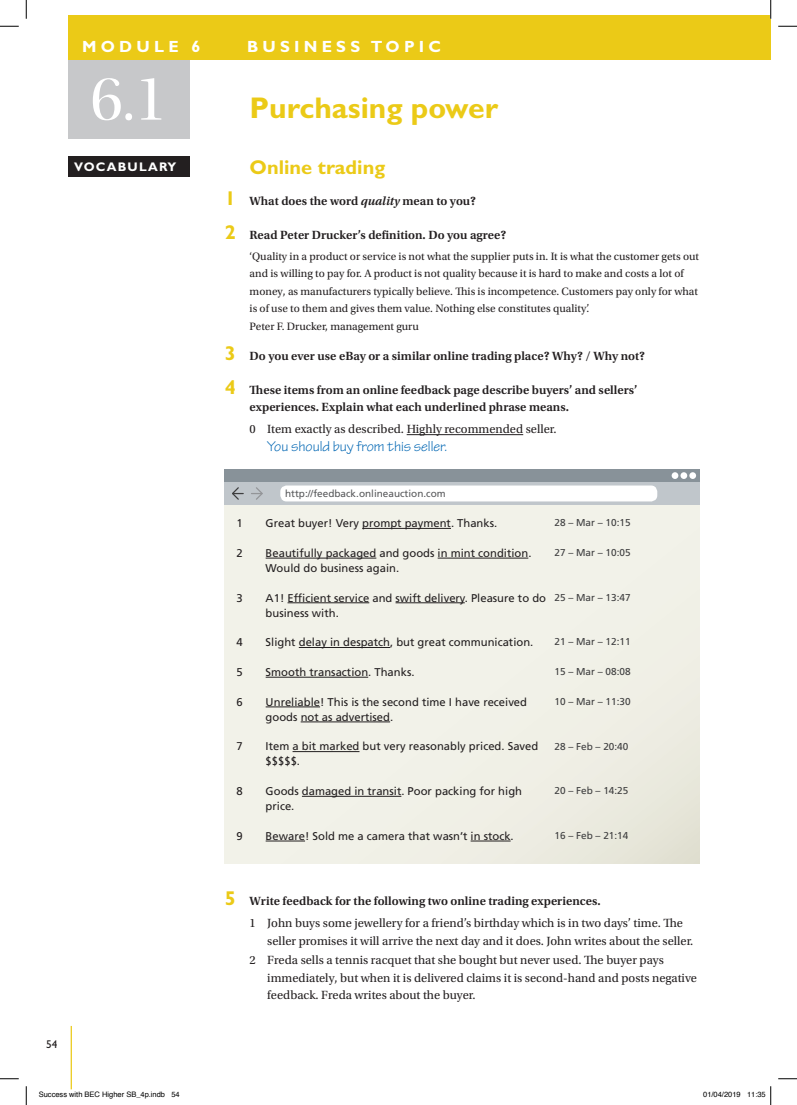
<style>
.page{position:relative;width:797px;height:1105px;background:#fff}
.page>*{position:absolute;margin:0;border:0;box-sizing:border-box;transform-origin:0 0}
.t1{font:65px "Utopia Std Disp";color:#fff}
.t2{font:700 30px "Gill Sans Std";color:#ebca17}
.t3{font:700 20px "Gill Sans Std";color:#ebca17}
.t4{font:700 16.25px "Gill Sans Std";letter-spacing:.26em;color:#fff}
.t5{font:15px "Tekton Pro";color:#0166b3}
.t6{font:12.5px/22.8px "Utopia Std";color:#231f20}
.t7{font:600 12.5px/16.2px "Utopia Std";color:#231f20}
.t8{font:700 12.5px "Gill Sans Std";letter-spacing:.1em;color:#fff}
.t9{font:11.25px/15px "Frutiger LT Std";color:#231f20}
.t10{font:11.25px/17.5px "Utopia Std";color:#231f20}
.t11{font:11.25px "Gill Sans Std";color:#231f20}
.t12{font:10px "Frutiger LT Std";color:#3e3e3f}
.t13{font:10px "Frutiger LT Std";color:#57585a}
.t14{font:7.5px "Helvetica";color:#000}
.s1{font-family:"Gill Sans Std";font-weight:700;font-size:20px;color:#ebca17}
.s2{font-style:italic}
.s3{font-weight:600}
</style>
<div class="page">
<hr style="left:71px;top:1026px;width:1px;height:63px;background:#ebca17">
<div style="left:68px;top:60px;width:121px;height:79px;background:#c7c8ca"></div>
<div style="left:68px;top:16px;width:702px;height:44px;background:#ebca17"></div>
<hr style="left:406px;top:434px;width:117px;height:1px;background:#231f20">
<div style="left:68px;top:156px;width:121px;height:21px;background:#231f20"></div>
<div style="left:225px;top:469px;width:474px;height:395px;background:#f2f2e9"></div>
<div style="left:225px;top:469px;width:474px;height:36px;background:#889299"></div>
<div style="left:225px;top:482px;width:474px;height:23px;background:#c0c6cb"></div>
<div style="left:689px;top:472px;width:7px;height:7px;background:#fff;border-radius:50%"></div>
<div style="left:680px;top:472px;width:7px;height:7px;background:#fff;border-radius:50%"></div>
<div style="left:671px;top:472px;width:7px;height:7px;background:#fff;border-radius:50%"></div>
<hr style="left:362px;top:528px;width:89px;height:1px;background:#231f20">
<hr style="left:266px;top:558px;width:110px;height:1px;background:#231f20">
<hr style="left:437px;top:558px;width:91px;height:1px;background:#231f20">
<hr style="left:287px;top:602px;width:82px;height:1px;background:#231f20">
<hr style="left:395px;top:602px;width:70px;height:1px;background:#231f20">
<hr style="left:299px;top:647px;width:91px;height:1px;background:#231f20">
<hr style="left:266px;top:677px;width:102px;height:1px;background:#231f20">
<hr style="left:266px;top:707px;width:54px;height:1px;background:#231f20">
<hr style="left:301px;top:722px;width:89px;height:1px;background:#231f20">
<hr style="left:292px;top:751px;width:67px;height:1px;background:#231f20">
<hr style="left:302px;top:796px;width:99px;height:1px;background:#231f20">
<hr style="left:266px;top:841px;width:39px;height:1px;background:#231f20">
<hr style="left:470px;top:841px;width:40px;height:1px;background:#231f20">
<div style="left:280px;top:485px;width:377px;height:16px;background:#fff;border-radius:6px"></div>
<svg style="left:232px;top:487px;width:11px;height:13px"></svg>
<svg style="left:251px;top:487px;width:12px;height:13px"></svg>
<svg style="left:0;top:25px;width:19px;height:2px"></svg>
<svg style="left:778px;top:25px;width:19px;height:2px"></svg>
<svg style="left:0;top:1078px;width:19px;height:1px"></svg>
<svg style="left:778px;top:1078px;width:19px;height:1px"></svg>
<svg style="left:25px;top:0;width:2px;height:19px"></svg>
<svg style="left:25px;top:1086px;width:2px;height:19px"></svg>
<svg style="left:770px;top:0;width:1px;height:19px"></svg>
<svg style="left:770px;top:1086px;width:1px;height:19px"></svg>
<h3 class="t4" style="left:82px;top:37px;width:120px">MODULE 6</h3>
<h3 class="t4" style="left:247px;top:37px;width:195px">BUSINESS TOPIC</h3>
<h1 class="t1" style="left:90px;top:64px;width:78px">6.1</h1>
<p class="t8" style="left:74px;top:160px;width:104px">VOCABULARY</p>
<p class="t11" style="left:46px;top:1037px;width:13px">54</p>
<h2 class="t2" style="left:249px;top:90px;width:250px">Purchasing power</h2>
<h3 class="t3" style="left:249px;top:156px;width:137px">Online trading</h3>
<p class="t7" style="left:225px;top:193px;width:253px"><span class="s1">1</span> What does the word <span class="s2">quality</span> mean to you?</p>
<p class="t7" style="left:225px;top:227px;width:283px"><span class="s1">2</span> Read Peter Drucker’s definition. Do you agree?</p>
<p class="t10" style="left:249px;top:248px;width:451px">‘Quality in a product or service is not what the supplier puts in. It is what the customer gets out and is willing to pay for. A product is not quality because it is hard to make and costs a lot of money, as manufacturers typically believe. This is incompetence. Customers pay only for what is of use to them and gives them value. Nothing else constitutes quality’.<br>Peter F. Drucker, management guru</p>
<p class="t7" style="left:225px;top:348px;width:422px"><span class="s1">3</span> Do you ever use eBay or a similar online trading place? Why? / Why not?</p>
<p class="t7" style="left:249px;top:382px;width:389px;text-indent:-25px"><span class="s1">4</span> These items from an online feedback page describe buyers’ and sellers’ experiences. Explain what each underlined phrase means.</p>
<p class="t6" style="left:249px;top:418px;width:308px">0 Item exactly as described. Highly recommended seller.</p>
<h3 class="t5" style="left:267px;top:438px;width:181px">You should buy from this seller.</h3>
<p class="t13" style="left:285px;top:488px;width:162px">http://feedback.onlineauction.com</p>
<p class="t9" style="left:236px;top:516px;width:8px">1</p>
<p class="t9" style="left:266px;top:516px;width:233px">Great buyer! Very prompt payment. Thanks.</p>
<p class="t12" style="left:554px;top:517px;width:78px">28 – Mar – 10:15</p>
<p class="t9" style="left:236px;top:546px;width:8px">2</p>
<p class="t9" style="left:266px;top:546px;width:267px">Beautifully packaged and goods in mint condition.<br>Would do business again.</p>
<p class="t12" style="left:554px;top:547px;width:78px">27 – Mar – 10:05</p>
<p class="t9" style="left:236px;top:590px;width:8px">3</p>
<p class="t9" style="left:266px;top:590px;width:282px">A1! Efficient service and swift delivery. Pleasure to do business with.</p>
<p class="t12" style="left:554px;top:591px;width:78px">25 – Mar – 13:47</p>
<p class="t9" style="left:236px;top:635px;width:8px">4</p>
<p class="t9" style="left:266px;top:635px;width:269px">Slight delay in despatch, but great communication.</p>
<p class="t12" style="left:554px;top:636px;width:78px">21 – Mar – 12:11</p>
<p class="t9" style="left:236px;top:665px;width:8px">5</p>
<p class="t9" style="left:266px;top:665px;width:150px">Smooth transaction. Thanks.</p>
<p class="t12" style="left:554px;top:666px;width:78px">15 – Mar – 08:08</p>
<p class="t9" style="left:236px;top:694px;width:8px">6</p>
<p class="t9" style="left:266px;top:694px;width:263px">Unreliable! This is the second time I have received goods not as advertised.</p>
<p class="t12" style="left:554px;top:695px;width:78px">10 – Mar – 11:30</p>
<p class="t9" style="left:236px;top:739px;width:8px">7</p>
<p class="t9" style="left:266px;top:739px;width:274px">Item a bit marked but very reasonably priced. Saved $$$$$.</p>
<p class="t12" style="left:554px;top:740px;width:75px">28 – Feb – 20:40</p>
<p class="t9" style="left:236px;top:784px;width:8px">8</p>
<p class="t9" style="left:266px;top:784px;width:258px">Goods damaged in transit. Poor packing for high price.</p>
<p class="t12" style="left:554px;top:785px;width:75px">20 – Feb – 14:25</p>
<p class="t9" style="left:236px;top:828px;width:8px">9</p>
<p class="t9" style="left:266px;top:828px;width:249px">Beware! Sold me a camera that wasn’t in stock.</p>
<p class="t12" style="left:554px;top:829px;width:75px">16 – Feb – 21:14</p>
<p class="t6" style="left:249px;top:889px;width:435px;text-indent:-25px"><span class="s1">5</span> <span class="s3">Write feedback for the following two online trading experiences.<br></span>1 John buys some jewellery for a friend’s birthday which is in two days’ time. The</p>
<p class="t6" style="left:249px;top:931px;width:445px;line-height:19.2px;text-indent:18px">seller promises it will arrive the next day and it does. John writes about the seller.<br>2 Freda sells a tennis racquet that she bought but never used. The buyer pays</p>
<p class="t6" style="left:267px;top:969px;width:431px;line-height:17.5px">immediately, but when it is delivered claims it is second-hand and posts negative feedback. Freda writes about the buyer.</p>
<p class="t14" style="left:39px;top:1089px;width:142px">Success with BEC Higher SB_4p.indb 54</p>
<p class="t14" style="left:703px;top:1089px;width:64px">01/04/2019 11:35</p>
</div>
